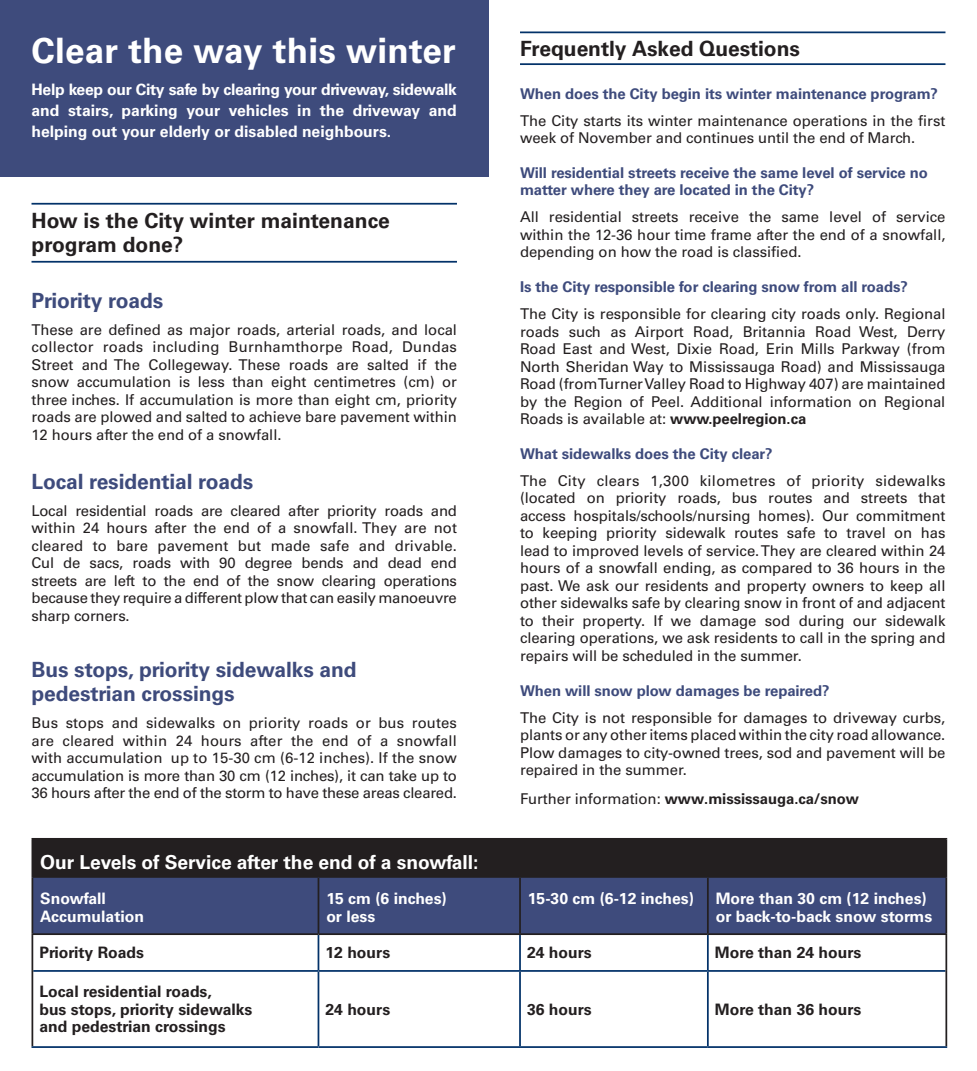
<style>
.page{position:relative;width:977px;height:1071px;background:#fff}
.page>*{position:absolute;margin:0;border:0;box-sizing:border-box;transform-origin:0 0}
.t1{font:700 35px "Univers";letter-spacing:.005em;color:#fff}
.t2{font:700 21px/24.5px "Univers";letter-spacing:-.005em;color:#3e4b7c}
.t3{font:700 21px/24.5px "Univers";color:#231f20}
.t4{font:700 19.25px "Univers";letter-spacing:-.005em;color:#fff}
.t5{font:700 15.75px/17.5px "Univers";color:#fff}
.t6{font:700 15.75px/17.5px "Univers";color:#231f20}
.t7{font:14.88px/17.5px "Univers";letter-spacing:-.005em;color:#231f20;text-align:justify}
.t8{font:700 14.88px/17.5px "Univers";letter-spacing:-.005em;color:#3e4b7c}
.t9{font:700 14.88px "Univers";letter-spacing:-.005em;color:#231f20}
.s1{font-weight:700}
.s2{font-weight:400}
</style>
<div class="page">
<div style="left:32px;top:839px;width:914px;height:38px;background:#231f20"></div>
<div style="left:33px;top:878px;width:912px;height:55px;background:#3e4b7c"></div>
<hr style="left:317px;top:935px;width:2px;height:35px;background:#033269">
<hr style="left:519px;top:935px;width:2px;height:35px;background:#033269">
<hr style="left:707px;top:935px;width:1px;height:35px;background:#033269">
<hr style="left:33px;top:970px;width:285px;height:2px;background:#033269">
<hr style="left:318px;top:970px;width:202px;height:2px;background:#033269">
<hr style="left:317px;top:972px;width:2px;height:74px;background:#033269">
<hr style="left:520px;top:970px;width:187px;height:2px;background:#033269">
<hr style="left:519px;top:972px;width:2px;height:74px;background:#033269">
<hr style="left:707px;top:970px;width:238px;height:2px;background:#033269">
<hr style="left:707px;top:972px;width:1px;height:74px;background:#033269">
<hr style="left:32px;top:1046px;width:286px;height:2px;background:#033269">
<hr style="left:318px;top:1046px;width:202px;height:2px;background:#033269">
<hr style="left:520px;top:1046px;width:187px;height:2px;background:#033269">
<hr style="left:707px;top:1046px;width:240px;height:2px;background:#033269">
<hr style="left:32px;top:876px;width:286px;height:2px;background:#231f20">
<hr style="left:318px;top:876px;width:202px;height:2px;background:#231f20">
<hr style="left:317px;top:878px;width:2px;height:55px;background:#231f20">
<hr style="left:520px;top:876px;width:187px;height:2px;background:#231f20">
<hr style="left:519px;top:878px;width:2px;height:55px;background:#231f20">
<hr style="left:707px;top:876px;width:240px;height:2px;background:#231f20">
<hr style="left:707px;top:878px;width:1px;height:55px;background:#231f20">
<hr style="left:32px;top:933px;width:286px;height:2px;background:#231f20">
<hr style="left:318px;top:933px;width:202px;height:2px;background:#231f20">
<hr style="left:520px;top:933px;width:187px;height:2px;background:#231f20">
<hr style="left:707px;top:933px;width:240px;height:2px;background:#231f20">
<hr style="left:32px;top:838px;width:286px;height:2px;background:#231f20">
<hr style="left:318px;top:838px;width:202px;height:2px;background:#231f20">
<hr style="left:520px;top:838px;width:187px;height:2px;background:#231f20">
<hr style="left:707px;top:838px;width:240px;height:2px;background:#231f20">
<hr style="left:945px;top:840px;width:2px;height:36px;background:#231f20">
<hr style="left:32px;top:878px;width:1px;height:55px;background:#231f20">
<hr style="left:945px;top:878px;width:2px;height:55px;background:#231f20">
<hr style="left:32px;top:935px;width:1px;height:36px;background:#231f20">
<hr style="left:945px;top:935px;width:2px;height:36px;background:#231f20">
<hr style="left:32px;top:971px;width:1px;height:75px;background:#231f20">
<hr style="left:945px;top:971px;width:2px;height:75px;background:#231f20">
<hr style="left:32px;top:261px;width:425px;height:2px;background:#033269">
<hr style="left:32px;top:203px;width:425px;height:2px;background:#033269">
<hr style="left:520px;top:63px;width:425px;height:2px;background:#033269">
<hr style="left:520px;top:32px;width:425px;height:1px;background:#033269">
<div style="left:0;top:0;width:488px;height:176px;background:#3e4b7c"></div>
<h1 class="t1" style="left:32px;top:30px;width:425px">Clear the way this winter</h1>
<p class="t5" style="left:32px;top:79px;width:427px;line-height:21px;text-align:justify">Help keep our City safe by clearing your driveway, sidewalk and stairs, parking your vehicles in the driveway and helping out your elderly or disabled neighbours.</p>
<h2 class="t3" style="left:32px;top:208px;width:360px">How is the City winter maintenance program done?</h2>
<h2 class="t2" style="left:32px;top:288px;width:133px">Priority roads</h2>
<p class="t7" style="left:32px;top:321px;width:427px">These are defined as major roads, arterial roads, and local collector roads including Burnhamthorpe Road, Dundas Street and The Collegeway. These roads are salted if the snow accumulation is less than eight centimetres (cm) or three inches. If accumulation is more than eight cm, priority roads are plowed and salted to achieve bare pavement within 12 hours after the end of a snowfall.</p>
<h2 class="t2" style="left:32px;top:469px;width:223px">Local residential roads</h2>
<p class="t7" style="left:32px;top:502px;width:427px">Local residential roads are cleared after priority roads and within 24 hours after the end of a snowfall. They are not cleared to bare pavement but made safe and drivable.<br>Cul de sacs, roads with 90 degree bends and dead end streets are left to the end of the snow clearing operations because they require a different plow that can easily manoeuvre sharp corners.</p>
<h2 class="t2" style="left:32px;top:657px;width:327px">Bus stops, priority sidewalks and pedestrian crossings</h2>
<p class="t7" style="left:32px;top:714px;width:427px">Bus stops and sidewalks on priority roads or bus routes are cleared within 24 hours after the end of a snowfall with accumulation up to 15-30 cm (6-12 inches). If the snow accumulation is more than 30 cm (12 inches), it can take up to 36 hours after the end of the storm to have these areas cleared.</p>
<h2 class="t3" style="left:520px;top:37px;width:281px">Frequently Asked Questions</h2>
<p class="t8" style="left:520px;top:85px;width:419px">When does the City begin its winter maintenance program?</p>
<p class="t7" style="left:520px;top:112px;width:427px">The City starts its winter maintenance operations in the first week of November and continues until the end of March.</p>
<p class="t8" style="left:520px;top:164px;width:409px">Will residential streets receive the same level of service no matter where they are located in the City?</p>
<p class="t7" style="left:520px;top:208px;width:427px">All residential streets receive the same level of service within the 12-36 hour time frame after the end of a snowfall, depending on how the road is classified.</p>
<p class="t8" style="left:520px;top:278px;width:389px">Is the City responsible for clearing snow from all roads?</p>
<p class="t7" style="left:520px;top:305px;width:427px">The City is responsible for clearing city roads only. Regional roads such as Airport Road, Britannia Road West, Derry Road East and West, Dixie Road, Erin Mills Parkway (from North Sheridan Way to Mississauga Road) and Mississauga Road (from Turner Valley Road to Highway 407) are maintained by the Region of Peel. Additional information on Regional Roads is available at: <span class="s1">www.peelregion.ca</span></p>
<p class="t8" style="left:520px;top:445px;width:254px">What sidewalks does the City clear?</p>
<p class="t7" style="left:520px;top:472px;width:427px">The City clears 1,300 kilometres of priority sidewalks (located on priority roads, bus routes and streets that access hospitals/schools/nursing homes). Our commitment to keeping priority sidewalk routes safe to travel on has lead to improved levels of service. They are cleared within 24 hours of a snowfall ending, as compared to 36 hours in the past. We ask our residents and property owners to keep all other sidewalks safe by clearing snow in front of and adjacent to their property. If we damage sod during our sidewalk clearing operations, we ask residents to call in the spring and repairs will be scheduled in the summer.</p>
<p class="t8" style="left:520px;top:682px;width:311px">When will snow plow damages be repaired?</p>
<p class="t7" style="left:520px;top:709px;width:427px">The City is not responsible for damages to driveway curbs, plants or any other items placed within the city road allowance.<br>Plow damages to city-owned trees, sod and pavement will be repaired in the summer.</p>
<p class="t9" style="left:520px;top:790px;width:340px"><span class="s2">Further information:</span> www.mississauga.ca/snow</p>
<p class="t4" style="left:40px;top:851px;width:439px">Our Levels of Service after the end of a snowfall:</p>
<p class="t5" style="left:40px;top:890px;width:105px">Snowfall<br>Accumulation</p>
<p class="t5" style="left:326px;top:890px;width:122px">15 cm (6 inches) or less</p>
<p class="t5" style="left:528px;top:890px;width:167px">15-30 cm (6-12 inches)</p>
<p class="t5" style="left:715px;top:890px;width:218px">More than 30 cm (12 inches) or back-to-back snow storms</p>
<p class="t6" style="left:39px;top:944px;width:106px">Priority Roads</p>
<p class="t6" style="left:325px;top:944px;width:66px">12 hours</p>
<p class="t6" style="left:527px;top:944px;width:66px">24 hours</p>
<p class="t6" style="left:714px;top:944px;width:148px">More than 24 hours</p>
<p class="t6" style="left:39px;top:983px;width:215px">Local residential roads,<br>bus stops, priority sidewalks and pedestrian crossings</p>
<p class="t6" style="left:325px;top:1001px;width:66px">24 hours</p>
<p class="t6" style="left:527px;top:1001px;width:66px">36 hours</p>
<p class="t6" style="left:714px;top:1001px;width:148px">More than 36 hours</p>
</div>
